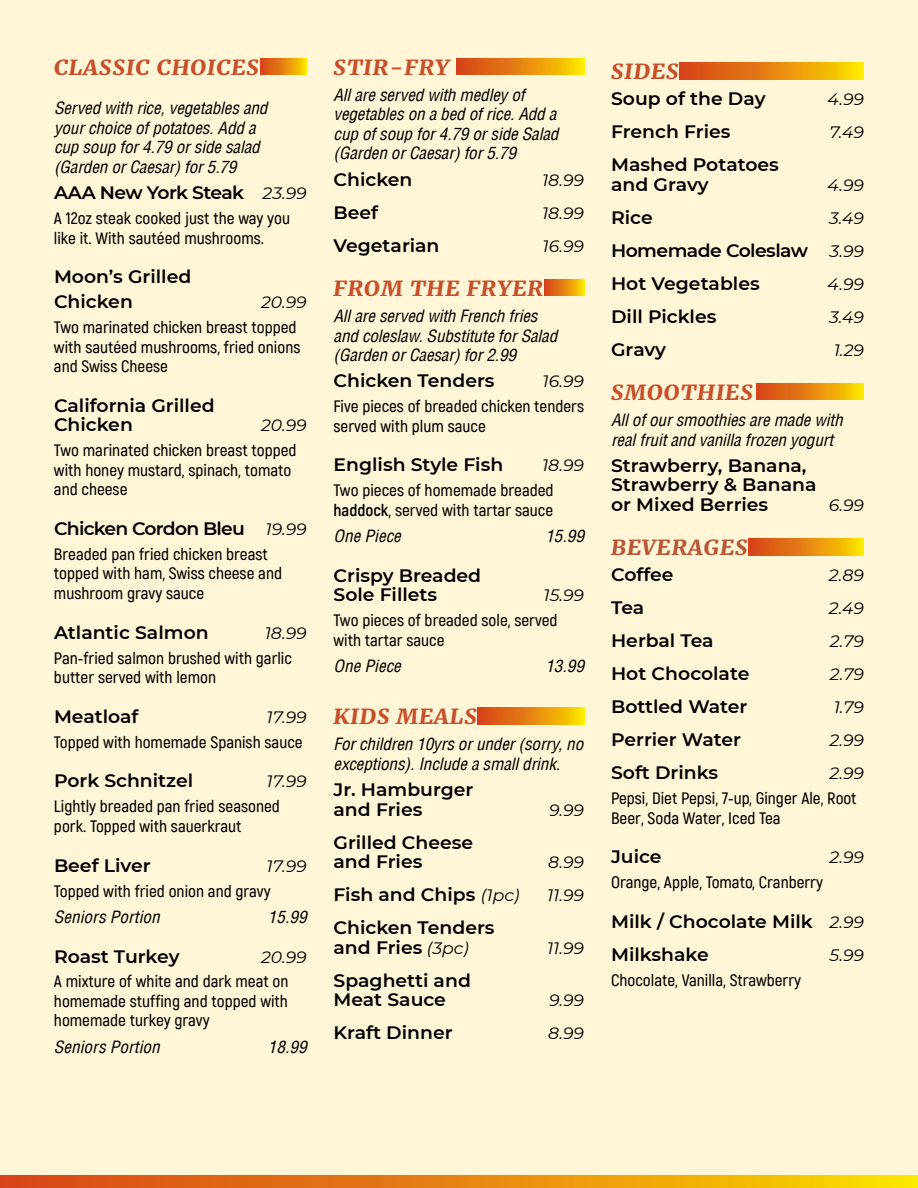
<style>
.page{position:relative;width:918px;height:1188px;background:#fff5d1}
.page>*{position:absolute;margin:0;border:0;box-sizing:border-box;transform-origin:0 0}
.t1{font:italic 900 21px "Merriweather";letter-spacing:.05em;color:#c7502b;scale:1.04 1}
.t2{font:italic 900 21px "Merriweather";letter-spacing:.05em;color:#b85638;scale:1.04 1}
.t3{font:600 18px/19.5px "Montserrat";color:#000;scale:1.04 1}
.t4{font:600 18px/33px "Montserrat";letter-spacing:-.03em;color:#000;scale:1.04 1}
.t5{font:600 18px "Montserrat";letter-spacing:-.04em;color:#000;scale:1.04 1}
.t6{font:600 16.5px/19.5px "Akrobat";color:#000;scale:1.04 1}
.t7{font:italic condensed 16.5px/19.5px "Helvetica LT";letter-spacing:-.01em;color:#000;scale:1.04 1}
.t8{font:italic 16.5px "Montserrat";color:#000;scale:1.04 1}
.s1{font-weight:400;font-style:italic;font-size:16.5px}
.s2{font-weight:700}
</style>
<div class="page">
<svg style="left:0;top:1175px;width:918px;height:13px;background:#e78b0e"></svg>
<svg style="left:260px;top:58px;width:47px;height:17px"></svg>
<svg style="left:457px;top:58px;width:127px;height:17px;background:#e78b0e"></svg>
<div style="left:544px;top:279px;width:40px;height:17px;background:linear-gradient(to right,#d43a1d,#f9d401)"></div>
<svg style="left:478px;top:708px;width:106px;height:16px;background:#e78b0e"></svg>
<svg style="left:680px;top:62px;width:184px;height:17px;background:#e78b0e"></svg>
<svg style="left:756px;top:383px;width:108px;height:17px;background:#e78b0e"></svg>
<div style="left:749px;top:538px;width:115px;height:17px;background:linear-gradient(to right,#d53a1d,#fbdc00)"></div>
<p class="t1" style="left:54px;top:52px;width:199px">CLASSIC CHOICES</p>
<p class="t7" style="left:54px;top:99px;width:207px">Served with rice, vegetables and your choice of potatoes. Add a cup soup for 4.79 or side salad (Garden or Caesar) for 5.79</p>
<p class="t4" style="left:54px;top:175px;width:245px">AAA New York Steak <span class="s1">23.99</span></p>
<p class="t6" style="left:54px;top:209px;width:229px">A 12oz steak cooked just the way you like it. With sautéed mushrooms.</p>
<p class="t3" style="left:54px;top:264px;width:134px;line-height:24.9px">Moon’s Grilled<br>Chicken</p>
<p class="t8" style="left:261px;top:291px;width:45px">20.99</p>
<p class="t6" style="left:54px;top:318px;width:238px">Two marinated chicken breast topped with sautéed mushrooms, fried onions and Swiss Cheese</p>
<p class="t3" style="left:54px;top:395px;width:156px">California Grilled<br>Chicken</p>
<p class="t8" style="left:261px;top:414px;width:45px">20.99</p>
<p class="t6" style="left:54px;top:441px;width:235px">Two marinated chicken breast topped with honey mustard, spinach, tomato and cheese</p>
<p class="t5" style="left:54px;top:516px;width:245px">Chicken Cordon Bleu <span class="s1">19.99</span></p>
<p class="t6" style="left:54px;top:544px;width:221px">Breaded pan fried chicken breast topped with ham, Swiss cheese and mushroom gravy sauce</p>
<p class="t3" style="left:54px;top:622px;width:150px">Atlantic Salmon</p>
<p class="t8" style="left:265px;top:621px;width:42px">18.99</p>
<p class="t6" style="left:54px;top:648px;width:230px">Pan-fried salmon brushed with garlic butter served with lemon</p>
<p class="t3" style="left:54px;top:706px;width:83px">Meatloaf</p>
<p class="t8" style="left:267px;top:706px;width:40px">17.99</p>
<p class="t6" style="left:54px;top:732px;width:241px">Topped with homemade Spanish sauce</p>
<p class="t3" style="left:54px;top:771px;width:135px">Pork Schnitzel</p>
<p class="t8" style="left:267px;top:770px;width:40px">17.99</p>
<p class="t6" style="left:54px;top:797px;width:219px">Lightly breaded pan fried seasoned pork. Topped with sauerkraut</p>
<p class="t3" style="left:54px;top:855px;width:94px">Beef Liver</p>
<p class="t8" style="left:267px;top:854px;width:40px">17.99</p>
<p class="t6" style="left:54px;top:881px;width:210px">Topped with fried onion and gravy</p>
<p class="t7" style="left:54px;top:907px;width:103px">Seniors Portion</p>
<p class="t7" style="left:268px;top:907px;width:39px">15.99</p>
<p class="t3" style="left:54px;top:946px;width:122px">Roast Turkey</p>
<p class="t8" style="left:261px;top:945px;width:45px">20.99</p>
<p class="t6" style="left:54px;top:972px;width:227px;text-align:justify">A mixture of white and dark meat on homemade stuffing and topped with homemade turkey gravy</p>
<p class="t7" style="left:54px;top:1037px;width:103px">Seniors Portion</p>
<p class="t7" style="left:268px;top:1037px;width:39px">18.99</p>
<p class="t1" style="left:334px;top:52px;width:113px">STIR-FRY</p>
<p class="t7" style="left:334px;top:85px;width:218px">All are served with medley of vegetables on a bed of rice. Add a cup of soup for 4.79 or side Salad (Garden or Caesar) for 5.79</p>
<p class="t3" style="left:334px;top:169px;width:77px">Chicken</p>
<p class="t8" style="left:542px;top:168px;width:42px">18.99</p>
<p class="t3" style="left:334px;top:202px;width:44px">Beef</p>
<p class="t8" style="left:542px;top:201px;width:42px">18.99</p>
<p class="t3" style="left:334px;top:235px;width:103px">Vegetarian</p>
<p class="t8" style="left:543px;top:234px;width:41px">16.99</p>
<p class="t1" style="left:334px;top:273px;width:203px">FROM THE FRYER</p>
<p class="t7" style="left:334px;top:306px;width:217px">All are served with French fries and coleslaw. Substitute for Salad (Garden or Caesar) for 2.99</p>
<p class="t3" style="left:334px;top:370px;width:156px">Chicken Tenders</p>
<p class="t8" style="left:543px;top:370px;width:41px">16.99</p>
<p class="t6" style="left:334px;top:397px;width:242px">Five pieces of breaded chicken tenders served with plum sauce</p>
<p class="t3" style="left:334px;top:454px;width:165px">English Style Fish</p>
<p class="t8" style="left:542px;top:454px;width:42px">18.99</p>
<p class="t6" style="left:334px;top:481px;width:213px">Two pieces of homemade breaded <span class="s2">haddock</span>, served with tartar sauce</p>
<p class="t7" style="left:334px;top:526px;width:66px">One Piece</p>
<p class="t7" style="left:545px;top:526px;width:39px">15.99</p>
<p class="t3" style="left:334px;top:565px;width:143px">Crispy Breaded<br>Sole Fillets</p>
<p class="t8" style="left:543px;top:584px;width:41px">15.99</p>
<p class="t6" style="left:334px;top:611px;width:217px">Two pieces of breaded sole, served with tartar sauce</p>
<p class="t7" style="left:334px;top:656px;width:66px">One Piece</p>
<p class="t7" style="left:545px;top:656px;width:39px">13.99</p>
<p class="t1" style="left:334px;top:702px;width:139px">KIDS MEALS</p>
<p class="t7" style="left:334px;top:735px;width:242px">For children 10yrs or under (sorry, no exceptions). Include a small drink.</p>
<p class="t3" style="left:334px;top:779px;width:136px">Jr. Hamburger and Fries</p>
<p class="t8" style="left:549px;top:798px;width:35px">9.99</p>
<p class="t3" style="left:334px;top:832px;width:136px">Grilled Cheese and Fries</p>
<p class="t8" style="left:548px;top:851px;width:36px">8.99</p>
<p class="t3" style="left:334px;top:884px;width:180px">Fish and Chips <span class="s1">(1pc)</span></p>
<p class="t8" style="left:547px;top:884px;width:37px">11.99</p>
<p class="t3" style="left:334px;top:917px;width:156px">Chicken Tenders and Fries <span class="s1">(3pc)</span></p>
<p class="t8" style="left:547px;top:936px;width:37px">11.99</p>
<p class="t3" style="left:334px;top:970px;width:134px">Spaghetti and<br>Meat Sauce</p>
<p class="t8" style="left:549px;top:989px;width:35px">9.99</p>
<p class="t3" style="left:334px;top:1022px;width:116px">Kraft Dinner</p>
<p class="t8" style="left:548px;top:1022px;width:36px">8.99</p>
<p class="t1" style="left:611px;top:57px;width:66px">SIDES</p>
<p class="t3" style="left:611px;top:88px;width:150px">Soup of the Day</p>
<p class="t8" style="left:828px;top:88px;width:36px">4.99</p>
<p class="t3" style="left:611px;top:121px;width:116px">French Fries</p>
<p class="t8" style="left:830px;top:121px;width:35px">7.49</p>
<p class="t3" style="left:611px;top:154px;width:163px">Mashed Potatoes and Gravy</p>
<p class="t8" style="left:828px;top:174px;width:36px">4.99</p>
<p class="t3" style="left:611px;top:207px;width:42px">Rice</p>
<p class="t8" style="left:829px;top:207px;width:35px">3.49</p>
<p class="t4" style="left:611px;top:233px;width:245px">Homemade Coleslaw <span class="s1">3.99<br></span>Hot Vegetables</p>
<p class="t8" style="left:828px;top:273px;width:36px">4.99</p>
<p class="t3" style="left:611px;top:306px;width:103px">Dill Pickles</p>
<p class="t8" style="left:829px;top:306px;width:35px">3.49</p>
<p class="t3" style="left:611px;top:339px;width:54px">Gravy</p>
<p class="t8" style="left:834px;top:339px;width:31px">1.29</p>
<p class="t1" style="left:611px;top:378px;width:138px">SMOOTHIES</p>
<p class="t7" style="left:611px;top:410px;width:224px">All of our smoothies are made with real fruit and vanilla frozen yogurt</p>
<p class="t3" style="left:611px;top:455px;width:199px">Strawberry, Banana,<br>Strawberry &amp; Banana or Mixed Berries</p>
<p class="t8" style="left:829px;top:494px;width:35px">6.99</p>
<p class="t2" style="left:611px;top:533px;width:133px">BEVERAGES</p>
<p class="t3" style="left:611px;top:564px;width:62px">Coffee</p>
<p class="t8" style="left:829px;top:564px;width:35px">2.89</p>
<p class="t3" style="left:611px;top:597px;width:33px">Tea</p>
<p class="t8" style="left:829px;top:597px;width:35px">2.49</p>
<p class="t3" style="left:611px;top:630px;width:100px">Herbal Tea</p>
<p class="t8" style="left:830px;top:630px;width:34px">2.79</p>
<p class="t3" style="left:611px;top:663px;width:134px">Hot Chocolate</p>
<p class="t8" style="left:830px;top:663px;width:34px">2.79</p>
<p class="t3" style="left:611px;top:696px;width:133px">Bottled Water</p>
<p class="t8" style="left:834px;top:696px;width:31px">1.79</p>
<p class="t3" style="left:611px;top:729px;width:126px">Perrier Water</p>
<p class="t8" style="left:829px;top:729px;width:35px">2.99</p>
<p class="t3" style="left:611px;top:762px;width:104px">Soft Drinks</p>
<p class="t8" style="left:829px;top:762px;width:35px">2.99</p>
<p class="t6" style="left:611px;top:789px;width:238px">Pepsi, Diet Pepsi, 7-up, Ginger Ale, Root<br>Beer, Soda Water, Iced Tea</p>
<p class="t3" style="left:611px;top:847px;width:50px">Juice</p>
<p class="t8" style="left:829px;top:846px;width:35px">2.99</p>
<p class="t6" style="left:611px;top:873px;width:205px">Orange, Apple, Tomato, Cranberry</p>
<p class="t3" style="left:611px;top:904px;width:245px;line-height:33px">Milk / Chocolate Milk <span class="s1">2.99<br></span>Milkshake</p>
<p class="t8" style="left:830px;top:944px;width:35px">5.99</p>
<p class="t6" style="left:611px;top:970px;width:184px">Chocolate, Vanilla, Strawberry</p>
</div>
